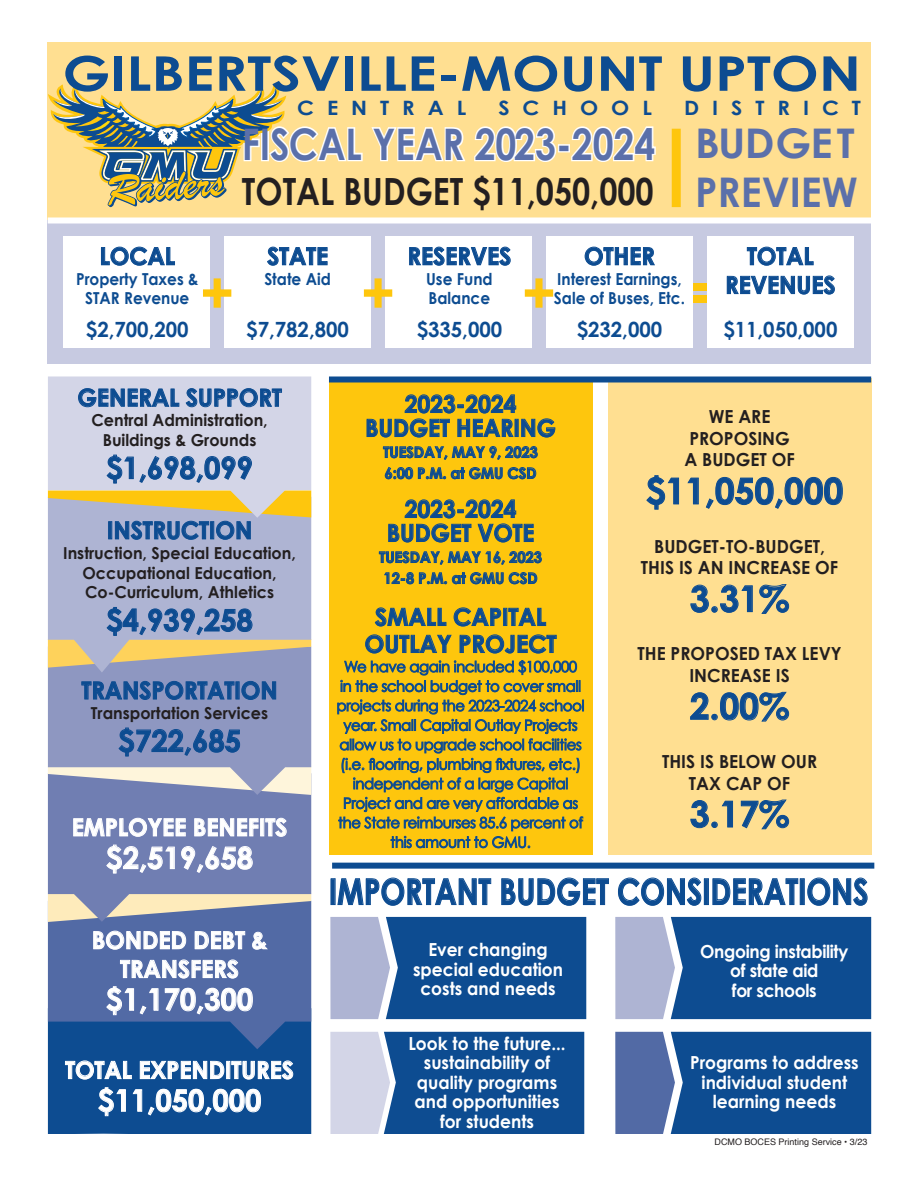
<style>
.page{position:relative;width:918px;height:1188px;background:#fff}
.page>*{position:absolute;margin:0;border:0;box-sizing:border-box;transform-origin:0 0}
.t1{font:700 47.85px "Century Gothic";color:#0d4c91;scale:1.19 1}
.t2{font:700 43.5px "Century Gothic";color:#5b70aa;scale:.86 1}
.t3{font:700 40.95px "Century Gothic";color:#5b70aa}
.t4{font:700 40.95px "Century Gothic";color:#5b70aa;scale:1.04 1}
.t5{font:700 37.5px "Century Gothic";color:#231f20;scale:.86 1}
.t6{font:700 36px "Century Gothic";color:#0d4c91;scale:.82 1}
.t7{font:700 36px "Century Gothic";color:#0d4c91}
.t8{font:700 30px "Century Gothic";color:#fff}
.t9{font:700 30px "Century Gothic";color:#0d4c91}
.t10{font:700 24px/27px "Century Gothic";color:#0d4c91;text-align:center}
.t11{font:700 24px/28.8px "Century Gothic";color:#fff;text-align:center}
.t12{font:700 24px/24px "Century Gothic";color:#0d4c91;text-align:center;scale:.95 1}
.t13{font:700 21px "Century Gothic";color:#0d4c91}
.t14{font:700 19.8px "Century Gothic";letter-spacing:.6em;color:#0d4c91;scale:1.09 1}
.t15{font:700 18px/19.5px "Century Gothic";color:#fff;text-align:center;scale:.95 1}
.t16{font:700 18px/21.6px "Century Gothic";color:#231f20;text-align:center}
.t17{font:700 18px/19.5px "Century Gothic";letter-spacing:-.02em;color:#fff;text-align:center;scale:.95 1}
.t18{font:700 16.5px/19.8px "Century Gothic";color:#231f20;text-align:center}
.t19{font:700 16.5px "Century Gothic";color:#0d4c91;scale:.93 1}
.t20{font:15px/19.5px "Century Gothic";letter-spacing:-.02em;color:#0d4c91;text-align:center}
.t21{font:700 15px/21px "Century Gothic";color:#0d4c91}
.t22{font:9px "Helvetica";color:#231f20}
</style>
<div class="page">
<div style="left:608px;top:378px;width:263px;height:476px;background:#ffdf91"></div>
<div style="left:329px;top:378px;width:263px;height:476px;background:#fec60d"></div>
<div style="left:48px;top:42px;width:823px;height:178px;background:#ffdf91"></div>
<div style="left:48px;top:220px;width:823px;height:144px;background:#c7cae1"></div>
<div style="left:329px;top:376px;width:542px;height:6px;background:#0d4c91"></div>
<div style="left:332px;top:863px;width:542px;height:6px;background:#0d4c91"></div>
<div style="left:686px;top:296px;width:28px;height:7px;background:#fec60d"></div>
<div style="left:686px;top:283px;width:28px;height:7px;background:#fec60d"></div>
<div style="left:48px;top:218px;width:823px;height:6px;background:#fff"></div>
<div style="left:672px;top:129px;width:9px;height:78px;background:#fec60d"></div>
<div style="left:63px;top:236px;width:147px;height:112px;background:#fff"></div>
<div style="left:224px;top:236px;width:147px;height:112px;background:#fff"></div>
<div style="left:385px;top:236px;width:147px;height:112px;background:#fff"></div>
<div style="left:546px;top:236px;width:147px;height:112px;background:#fff"></div>
<div style="left:707px;top:236px;width:147px;height:112px;background:#fff"></div>
<svg style="left:48px;top:84px;width:238px;height:123px"></svg>
<svg style="left:203px;top:278px;width:28px;height:30px"></svg>
<svg style="left:364px;top:278px;width:28px;height:30px"></svg>
<svg style="left:525px;top:278px;width:28px;height:30px"></svg>
<svg style="left:48px;top:673px;width:263px;height:461px;background:#6079ab"></svg>
<svg style="left:48px;top:518px;width:263px;height:155px;background:#b2b3c6"></svg>
<svg style="left:48px;top:376px;width:263px;height:142px;background:#d4d1cf"></svg>
<svg style="left:330px;top:1032px;width:254px;height:102px;background:#3d6da6"></svg>
<svg style="left:615px;top:917px;width:256px;height:102px;background:#3667a2"></svg>
<svg style="left:330px;top:917px;width:256px;height:102px;background:#3667a2"></svg>
<svg style="left:615px;top:1032px;width:256px;height:102px;background:#235898"></svg>
<h1 class="t1" style="left:63px;top:43px;width:673px">GILBERTSVILLE-MOUNT UPTON</h1>
<p class="t14" style="left:297px;top:95px;width:157px">CENTRAL</p>
<p class="t14" style="left:498px;top:95px;width:142px">SCHOOL</p>
<p class="t14" style="left:684px;top:95px;width:164px">DISTRICT</p>
<p class="t2" style="left:242px;top:117px;width:482px">FISCAL YEAR 2023-2024</p>
<h1 class="t4" style="left:695px;top:117px;width:155px">BUDGET</h1>
<h1 class="t5" style="left:242px;top:168px;width:480px">TOTAL BUDGET $11,050,000</h1>
<h1 class="t3" style="left:695px;top:167px;width:164px">PREVIEW</h1>
<p class="t10" style="left:100px;top:242px;width:77px">LOCAL</p>
<p class="t10" style="left:267px;top:242px;width:62px">STATE</p>
<p class="t10" style="left:408px;top:242px;width:105px">RESERVES</p>
<p class="t10" style="left:584px;top:242px;width:72px">OTHER</p>
<p class="t10" style="left:747px;top:242px;width:68px">TOTAL</p>
<h1 class="t19" style="left:76px;top:268px;width:133px">Property Taxes &amp;</h1>
<h1 class="t19" style="left:264px;top:268px;width:73px">State Aid</h1>
<h1 class="t19" style="left:426px;top:268px;width:73px">Use Fund</h1>
<h1 class="t19" style="left:557px;top:268px;width:135px">Interest Earnings,</h1>
<p class="t10" style="left:725px;top:271px;width:112px">REVENUES</p>
<h2 class="t19" style="left:85px;top:288px;width:114px">STAR Revenue</h2>
<p class="t19" style="left:429px;top:288px;width:68px">Balance</p>
<p class="t19" style="left:554px;top:288px;width:142px">Sale of Buses, Etc.</p>
<p class="t13" style="left:86px;top:317px;width:104px">$2,700,200</p>
<p class="t13" style="left:246px;top:317px;width:104px">$7,782,800</p>
<p class="t13" style="left:417px;top:317px;width:87px">$335,000</p>
<p class="t13" style="left:577px;top:317px;width:87px">$232,000</p>
<p class="t13" style="left:723px;top:316px;width:116px">$11,050,000</p>
<p class="t10" style="left:77px;top:384px;width:206px">GENERAL SUPPORT</p>
<p class="t18" style="left:91px;top:410px;width:178px">Central Administration,<br>Buildings &amp; Grounds</p>
<p class="t9" style="left:106px;top:449px;width:148px">$1,698,099</p>
<p class="t10" style="left:107px;top:516px;width:147px">INSTRUCTION</p>
<p class="t18" style="left:63px;top:542px;width:234px">Instruction, Special Education,<br>Occupational Education,<br>Co-Curriculum, Athletics</p>
<p class="t9" style="left:106px;top:601px;width:148px">$4,939,258</p>
<p class="t10" style="left:82px;top:676px;width:198px">TRANSPORTATION</p>
<p class="t18" style="left:91px;top:703px;width:179px">Transportation Services</p>
<p class="t9" style="left:118px;top:722px;width:124px">$722,685</p>
<p class="t11" style="left:72px;top:812px;width:217px">EMPLOYEE BENEFITS</p>
<p class="t8" style="left:106px;top:839px;width:149px">$2,519,658</p>
<p class="t11" style="left:92px;top:925px;width:177px">BONDED DEBT &amp;<br>TRANSFERS</p>
<p class="t8" style="left:106px;top:981px;width:149px">$1,170,300</p>
<p class="t11" style="left:65px;top:1055px;width:230px">TOTAL EXPENDITURES</p>
<p class="t8" style="left:98px;top:1082px;width:165px">$11,050,000</p>
<p class="t12" style="left:365px;top:391px;width:202px">2023-2024<br>BUDGET HEARING</p>
<p class="t21" style="left:383px;top:441px;width:156px">TUESDAY, MAY 9, 2023</p>
<p class="t21" style="left:385px;top:462px;width:153px">6:00 P.M. at GMU CSD</p>
<p class="t12" style="left:387px;top:496px;width:157px">2023-2024<br>BUDGET VOTE</p>
<p class="t21" style="left:379px;top:546px;width:164px">TUESDAY, MAY 16, 2023<br>12-8 P.M. at GMU CSD</p>
<p class="t10" style="left:365px;top:603px;width:193px">SMALL CAPITAL<br>OUTLAY PROJECT</p>
<p class="t20" style="left:337px;top:657px;width:249px">We have again included $100,000 in the school budget to cover small projects during the 2023-2024 school year. Small Capital Outlay Projects allow us to upgrade school facilities</p>
<p class="t20" style="left:340px;top:754px;width:243px">(i.e. flooring, plumbing fixtures, etc.)</p>
<p class="t20" style="left:338px;top:774px;width:247px">independent of a large Capital<br>Project and are very affordable as the State reimburses 85.6 percent of this amount to GMU.</p>
<p class="t16" style="left:684px;top:405px;width:112px">WE ARE<br>PROPOSING<br>A BUDGET OF</p>
<p class="t7" style="left:646px;top:468px;width:199px">$11,050,000</p>
<p class="t16" style="left:641px;top:535px;width:199px">BUDGET-TO-BUDGET,<br>THIS IS AN INCREASE OF</p>
<p class="t7" style="left:690px;top:576px;width:101px">3.31%</p>
<p class="t16" style="left:637px;top:642px;width:206px">THE PROPOSED TAX LEVY<br>INCREASE IS</p>
<p class="t7" style="left:690px;top:684px;width:101px">2.00%</p>
<p class="t16" style="left:662px;top:750px;width:157px">THIS IS BELOW OUR<br>TAX CAP OF</p>
<p class="t7" style="left:690px;top:791px;width:101px">3.17%</p>
<p class="t6" style="left:329px;top:869px;width:660px">IMPORTANT BUDGET CONSIDERATIONS</p>
<p class="t15" style="left:413px;top:940px;width:160px">Ever changing special education costs and needs</p>
<p class="t17" style="left:700px;top:941px;width:157px">Ongoing instability of state aid<br>for schools</p>
<p class="t15" style="left:408px;top:1033px;width:167px">Look to the future... sustainability of quality programs and opportunities for students</p>
<p class="t15" style="left:690px;top:1053px;width:179px">Programs to address individual student learning needs</p>
<p class="t22" style="left:715px;top:1135px;width:154px">DCMO BOCES Printing Service • 3/23</p>
</div>
